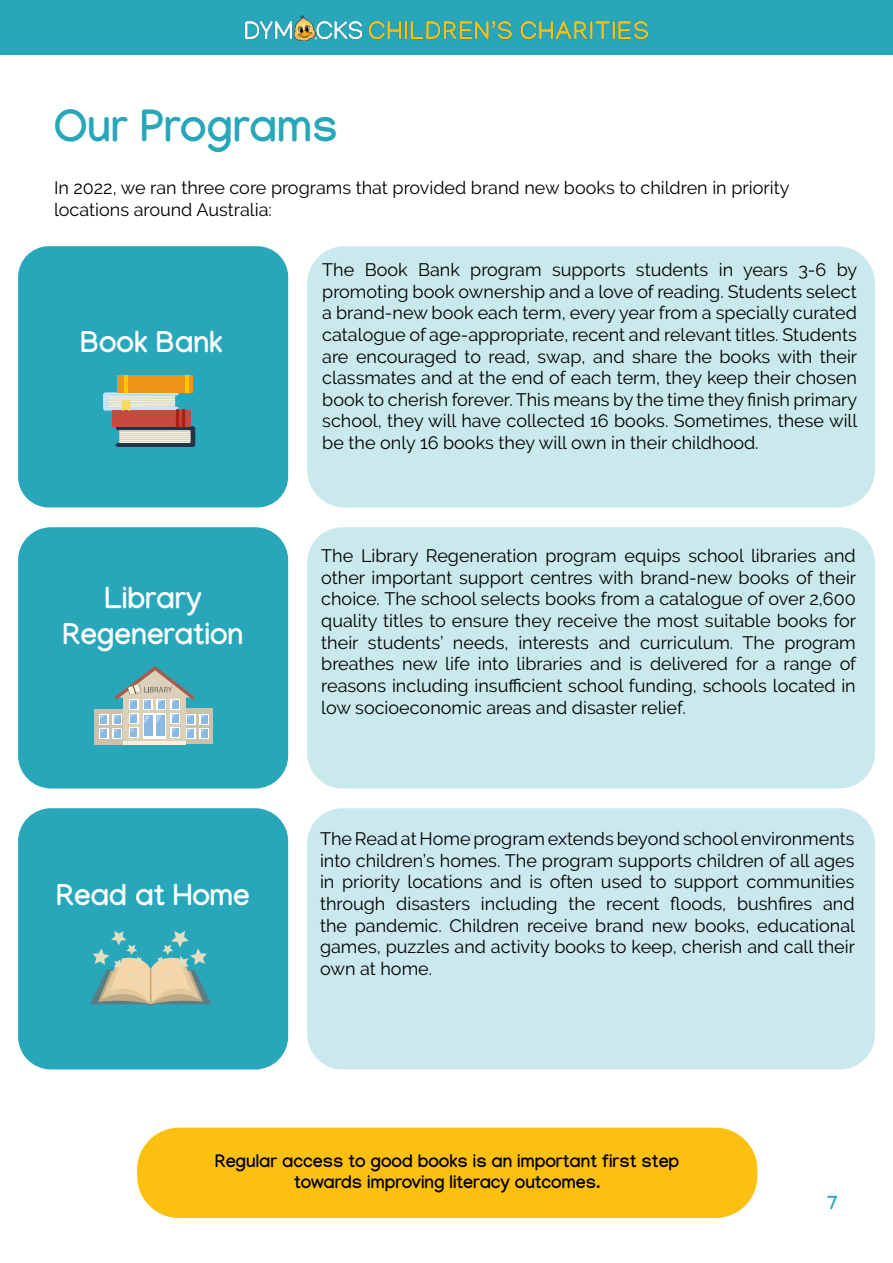
<style>
.page{position:relative;width:893px;height:1263px;background:#fff}
.page>*{position:absolute;margin:0;border:0;box-sizing:border-box;transform-origin:0 0}
.t1{font:700 45px "Manjari";color:#28a7ba}
.t2{font:700 30px "Manjari";color:#fff}
.t3{font:700 19.5px "Manjari";color:#28a7ba}
.t4{font:18px/21.6px "Raleway";color:#000;text-align:justify}
.t5{font:700 18px "Manjari";color:#000}
</style>
<div class="page">
<div style="left:137px;top:1128px;width:620px;height:90px;background:#fcc011;border-radius:42px"></div>
<div style="left:0;top:0;width:893px;height:54px;background:#28a7ba"></div>
<img style="left:246px;top:16px;width:401px;height:25px">
<div style="left:18px;top:246px;width:270px;height:261px;background:#28a7ba;border-radius:31px"></div>
<div style="left:307px;top:246px;width:568px;height:261px;background:#cae9ed;border-radius:37px"></div>
<div style="left:18px;top:527px;width:270px;height:261px;background:#28a7ba;border-radius:33px"></div>
<div style="left:307px;top:527px;width:568px;height:261px;background:#cae9ed;border-radius:35px"></div>
<div style="left:18px;top:808px;width:270px;height:261px;background:#28a7ba;border-radius:33px"></div>
<div style="left:307px;top:808px;width:568px;height:261px;background:#cae8ed;border-radius:35px"></div>
<svg style="left:90px;top:931px;width:121px;height:75px"></svg>
<div style="left:154px;top:708px;width:59px;height:36px;background:#ccc2ab"></div>
<div style="left:200px;top:728px;width:9px;height:11px;background:#fff"></div>
<div style="left:201px;top:729px;width:7px;height:9px;background:#8abae3"></div>
<svg style="left:186px;top:728px;width:9px;height:11px"></svg>
<div style="left:188px;top:729px;width:6px;height:9px;background:#8abae3"></div>
<svg style="left:200px;top:714px;width:9px;height:10px"></svg>
<div style="left:201px;top:715px;width:7px;height:8px;background:#8abae3"></div>
<svg style="left:186px;top:714px;width:9px;height:10px"></svg>
<div style="left:94px;top:709px;width:58px;height:35px;background:#ccc2ab"></div>
<svg style="left:113px;top:728px;width:9px;height:11px"></svg>
<div style="left:114px;top:730px;width:6px;height:8px;background:#8abae3"></div>
<div style="left:99px;top:728px;width:9px;height:11px;background:#94bfe5"></div>
<div style="left:100px;top:730px;width:7px;height:8px;background:#8abae3"></div>
<svg style="left:113px;top:714px;width:9px;height:11px"></svg>
<div style="left:99px;top:714px;width:9px;height:11px;background:#fff"></div>
<div style="left:100px;top:715px;width:7px;height:9px;background:#8abae3"></div>
<svg style="left:100px;top:715px;width:4px;height:4px"></svg>
<div style="left:123px;top:691px;width:63px;height:50px;background:#dbd1b8"></div>
<svg style="left:171px;top:727px;width:9px;height:11px"></svg>
<div style="left:172px;top:729px;width:6px;height:8px;background:#8abae3"></div>
<svg style="left:129px;top:727px;width:9px;height:11px"></svg>
<div style="left:131px;top:729px;width:6px;height:8px;background:#8abae3"></div>
<svg style="left:129px;top:729px;width:5px;height:4px"></svg>
<svg style="left:171px;top:713px;width:9px;height:11px"></svg>
<div style="left:129px;top:713px;width:9px;height:11px;background:#8abae3"></div>
<svg style="left:129px;top:714px;width:6px;height:5px"></svg>
<div style="left:171px;top:699px;width:9px;height:10px;background:#8abae3"></div>
<svg style="left:157px;top:703px;width:9px;height:6px"></svg>
<div style="left:158px;top:700px;width:7px;height:8px;background:#8abae3"></div>
<svg style="left:143px;top:703px;width:9px;height:6px"></svg>
<div style="left:144px;top:700px;width:7px;height:8px;background:#8abae3"></div>
<div style="left:129px;top:699px;width:9px;height:10px;background:#8abae3"></div>
<svg style="left:143px;top:713px;width:11px;height:25px"></svg>
<div style="left:145px;top:716px;width:8px;height:20px;background:#8abae3"></div>
<svg style="left:143px;top:715px;width:7px;height:9px"></svg>
<div style="left:154px;top:713px;width:12px;height:25px;background:#fff"></div>
<div style="left:156px;top:716px;width:8px;height:20px;background:#8abae3"></div>
<svg style="left:156px;top:715px;width:9px;height:18px"></svg>
<hr style="left:123px;top:741px;width:63px;height:3px;background:#faf0d9">
<svg style="left:114px;top:666px;width:81px;height:37px"></svg>
<svg style="left:116px;top:426px;width:79px;height:21px;background:#979895"></svg>
<div style="left:112px;top:410px;width:79px;height:16px;background:#c74a3d"></div>
<hr style="left:182px;top:409px;width:3px;height:19px;background:#ad2112;border-radius:2px">
<hr style="left:176px;top:409px;width:3px;height:19px;background:#ad2112;border-radius:2px">
<div style="left:118px;top:375px;width:75px;height:17px;background:#f09417"></div>
<hr style="left:124px;top:375px;width:4px;height:17px;background:#ffc700">
<hr style="left:185px;top:375px;width:3px;height:17px;background:#ffc700">
<svg style="left:103px;top:392px;width:76px;height:19px"></svg>
<p class="t1" style="left:54px;top:100px;width:286px">Our Programs</p>
<p class="t4" style="left:54px;top:177px;width:737px">In 2022, we ran three core programs that provided brand new books to children in priority locations around Australia:</p>
<p class="t2" style="left:80px;top:324px;width:144px">Book Bank</p>
<p class="t2" style="left:104px;top:580px;width:99px">Library</p>
<p class="t2" style="left:63px;top:616px;width:182px">Regeneration</p>
<p class="t2" style="left:56px;top:877px;width:195px">Read at Home</p>
<p class="t4" style="left:322px;top:259px;width:537px">The Book Bank program supports students in years 3-6 by promoting book ownership and a love of reading. Students select a brand-new book each term, every year from a specially curated catalogue of age-appropriate, recent and relevant titles. Students are encouraged to read, swap, and share the books with their classmates and at the end of each term, they keep their chosen book to cherish forever. This means by the time they finish primary school, they will have collected 16 books. Sometimes, these will be the only 16 books they will own in their childhood.</p>
<p class="t4" style="left:321px;top:545px;width:536px">The Library Regeneration program equips school libraries and other important support centres with brand-new books of their choice. The school selects books from a catalogue of over 2,600 quality titles to ensure they receive the most suitable books for their students’ needs, interests and curriculum. The program breathes new life into libraries and is delivered for a range of reasons including insufficient school funding, schools located in low socioeconomic areas and disaster relief.</p>
<p class="t4" style="left:320px;top:828px;width:537px">The Read at Home program extends beyond school environments into children’s homes. The program supports children of all ages in priority locations and is often used to support communities through disasters including the recent floods, bushfires and the pandemic. Children receive brand new books, educational games, puzzles and activity books to keep, cherish and call their own at home.</p>
<p class="t5" style="left:215px;top:1150px;width:466px">Regular access to good books is an important first step</p>
<p class="t5" style="left:294px;top:1171px;width:308px">towards improving literacy outcomes.</p>
<p class="t3" style="left:827px;top:1191px;width:13px">7</p>
</div>
